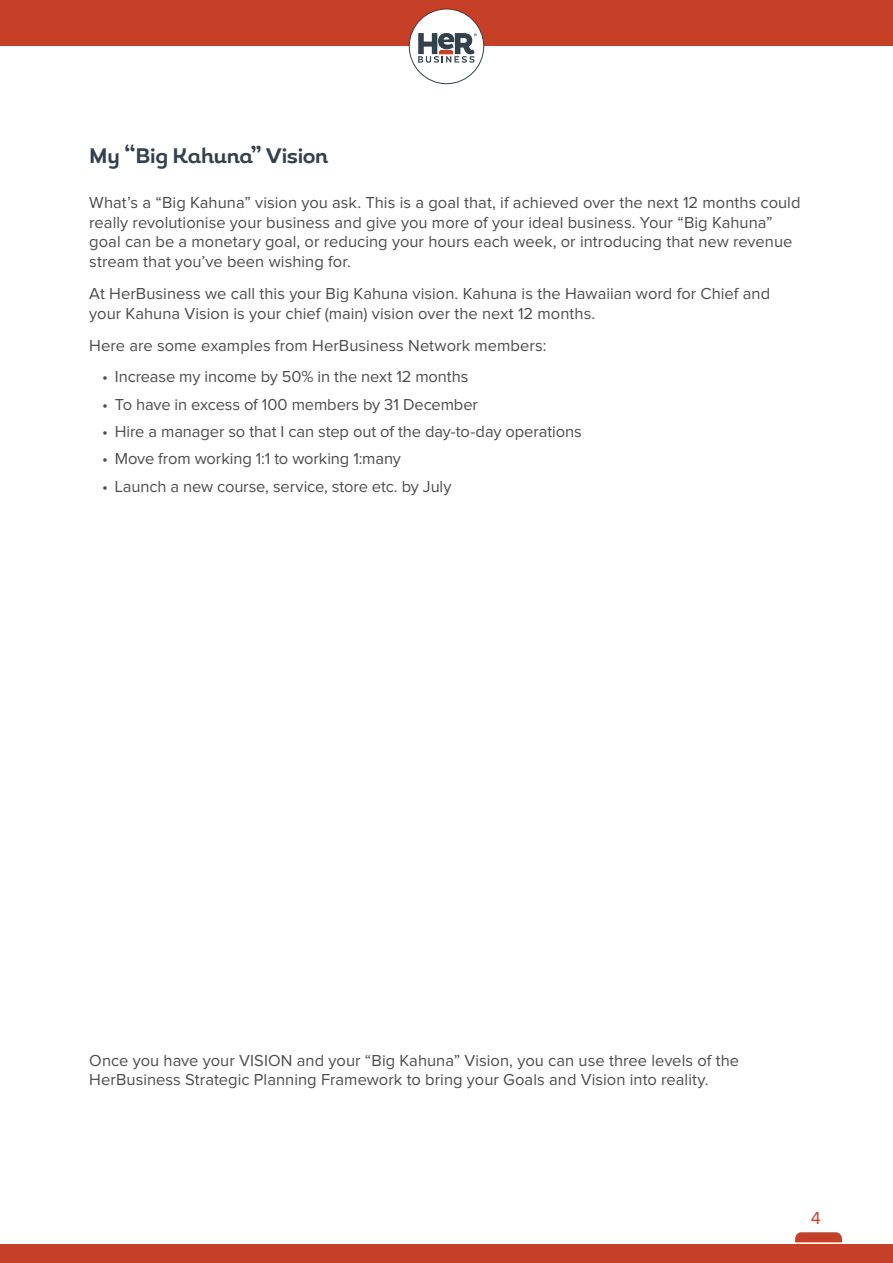
<style>
.page{position:relative;width:893px;height:1263px;background:#fff}
.page>*{position:absolute;margin:0;border:0;box-sizing:border-box;transform-origin:0 0}
.t1{font:700 21px "Magallanes";letter-spacing:-.015em;color:#33414e}
.t2{font:18px "Proxima Nova";color:#c54027}
.t3{font:16.5px/19.8px "Proxima Nova";color:#4d4d4f}
</style>
<div class="page">
<div style="left:0;top:0;width:893px;height:46px;background:#c54027"></div>
<svg style="left:795px;top:1232px;width:47px;height:10px"></svg>
<div style="left:0;top:1244px;width:893px;height:19px;background:#c54027"></div>
<div style="left:409px;top:9px;width:75px;height:75px;background:#fff;border-radius:50%"></div>
<svg style="left:418px;top:33px;width:59px;height:30px"></svg>
<div style="left:409px;top:9px;width:75px;height:75px;border:1px solid #33414e;border-radius:50%"></div>
<p class="t1" style="left:89px;top:142px;width:241px">My “Big Kahuna” Vision</p>
<p class="t3" style="left:89px;top:193px;width:713px">What’s a “Big Kahuna” vision you ask. This is a goal that, if achieved over the next 12 months could really revolutionise your business and give you more of your ideal business. Your “Big Kahuna” goal can be a monetary goal, or reducing your hours each week, or introducing that new revenue stream that you’ve been wishing for.</p>
<p class="t3" style="left:89px;top:284px;width:682px">At HerBusiness we call this your Big Kahuna vision. Kahuna is the Hawaiian word for Chief and your Kahuna Vision is your chief (main) vision over the next 12 months.</p>
<p class="t3" style="left:89px;top:336px;width:459px">Here are some examples from HerBusiness Network members:</p>
<p class="t3" style="left:102px;top:368px;width:368px">• Increase my income by 50% in the next 12 months</p>
<p class="t3" style="left:102px;top:395px;width:377px">• To have in excess of 100 members by 31 December</p>
<p class="t3" style="left:102px;top:422px;width:481px">• Hire a manager so that I can step out of the day-to-day operations</p>
<p class="t3" style="left:102px;top:450px;width:300px">• Move from working 1:1 to working 1:many</p>
<p class="t3" style="left:102px;top:477px;width:351px">• Launch a new course, service, store etc. by July</p>
<p class="t3" style="left:89px;top:1051px;width:651px">Once you have your VISION and your “Big Kahuna” Vision, you can use three levels of the<br>HerBusiness Strategic Planning Framework to bring your Goals and Vision into reality.</p>
<p class="t2" style="left:811px;top:1209px;width:12px">4</p>
</div>
